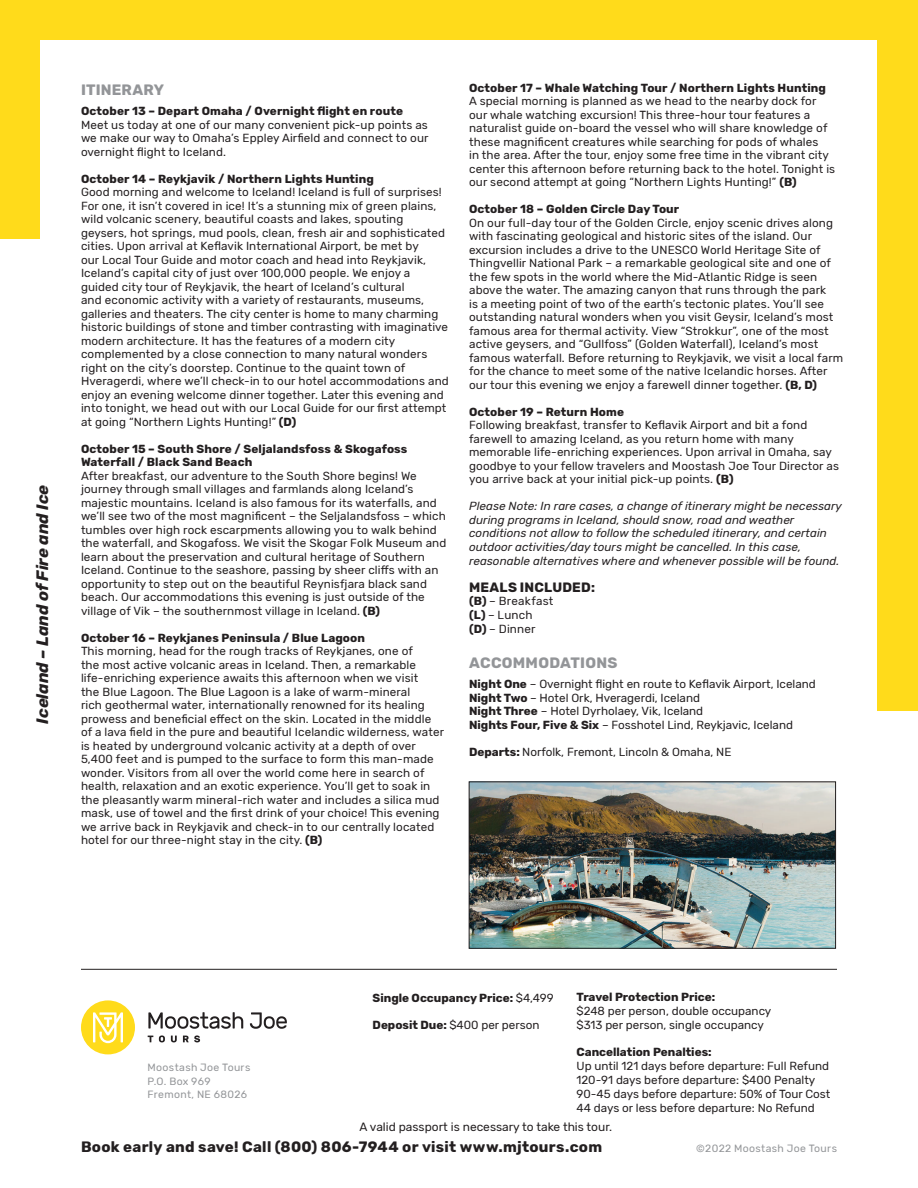
<style>
.page{position:relative;width:918px;height:1188px;background:#fff}
.page>*{position:absolute;margin:0;border:0;box-sizing:border-box;transform-origin:0 0}
.t1{font:italic 700 16.5px "Rubik";color:#231f20}
.t2{font:700 15px "Rubik";letter-spacing:.02em;color:#231f20}
.t3{font:700 15px "Rubik";letter-spacing:.015em;color:#939598}
.t4{font:700 13.5px "Rubik";letter-spacing:.01em;color:#231f20}
.t5{font:12px "Rubik";color:#231f20}
.t6{font:11.7px/13.5px "Rubik";letter-spacing:.01em;color:#231f20}
.t7{font:700 11.7px/13.5px "Rubik";letter-spacing:.01em;color:#231f20}
.t8{font:italic 11.7px/13.5px "Rubik";letter-spacing:.005em;color:#231f20}
.t9{font:10.5px/13.5px "Rubik";letter-spacing:.03em;color:#939598}
.s1{font-weight:700}
.s2{font-weight:400}
</style>
<div class="page">
<div style="left:0;top:0;width:918px;height:238px;background:#ffdb1b"></div>
<div style="left:40px;top:40px;width:838px;height:1067px;background:#fff"></div>
<div style="left:878px;top:0;width:40px;height:711px;background:#ffdb1b"></div>
<svg style="left:148px;top:1012px;width:95px;height:17px"></svg>
<svg style="left:250px;top:1012px;width:37px;height:17px"></svg>
<svg style="left:148px;top:1036px;width:5px;height:6px"></svg>
<svg style="left:159px;top:1035px;width:6px;height:7px"></svg>
<svg style="left:171px;top:1036px;width:6px;height:6px"></svg>
<svg style="left:183px;top:1035px;width:17px;height:7px"></svg>
<div style="left:81px;top:1000px;width:54px;height:54px;background:#ffdb1b;border-radius:50%"></div>
<svg style="left:93px;top:1012px;width:30px;height:31px"></svg>
<hr style="left:81px;top:969px;width:756px;height:1px;background:#231f20">
<img style="left:471px;top:783px;width:363px;height:164px">
<div style="left:469px;top:781px;width:367px;height:168px;border:1px solid #231f20"></div>
<h1 class="t1" style="left:33px;top:724px;width:240px;rotate:-90deg">Iceland – Land of Fire and Ice</h1>
<p class="t3" style="left:81px;top:81px;width:85px">ITINERARY</p>
<p class="t7" style="left:81px;top:105px;width:324px">October 13 – Depart Omaha / Overnight flight en route</p>
<p class="t6" style="left:81px;top:118px;width:349px;text-align:justify">Meet us today at one of our many convenient pick-up points as we make our way to Omaha’s Eppley Airfield and connect to our overnight flight to Iceland.</p>
<p class="t7" style="left:81px;top:172px;width:294px">October 14 – Reykjavik / Northern Lights Hunting</p>
<p class="t6" style="left:81px;top:186px;width:369px">Good morning and welcome to Iceland! Iceland is full of surprises!<br>For one, it isn’t covered in ice! It’s a stunning mix of green plains, wild volcanic scenery, beautiful coasts and lakes, spouting geysers, hot springs, mud pools, clean, fresh air and sophisticated cities. Upon arrival at Keflavik International Airport, be met by<br>our Local Tour Guide and motor coach and head into Reykjavik, Iceland’s capital city of just over 100,000 people. We enjoy a guided city tour of Reykjavik, the heart of Iceland’s cultural<br>and economic activity with a variety of restaurants, museums, galleries and theaters. The city center is home to many charming historic buildings of stone and timber contrasting with imaginative modern architecture. It has the features of a modern city complemented by a close connection to many natural wonders right on the city’s doorstep. Continue to the quaint town of Hveragerdi, where we’ll check-in to our hotel accommodations and enjoy an evening welcome dinner together. Later this evening and into tonight, we head out with our Local Guide for our first attempt at going “Northern Lights Hunting!” <span class="s1">(D)</span></p>
<p class="t7" style="left:81px;top:442px;width:328px">October 15 – South Shore / Seljalandsfoss &amp; Skogafoss<br>Waterfall / Black Sand Beach</p>
<p class="t6" style="left:81px;top:469px;width:367px">After breakfast, our adventure to the South Shore begins! We journey through small villages and farmlands along Iceland’s majestic mountains. Iceland is also famous for its waterfalls, and we’ll see two of the most magnificent – the Seljalandsfoss – which tumbles over high rock escarpments allowing you to walk behind the waterfall, and Skogafoss. We visit the Skogar Folk Museum and learn about the preservation and cultural heritage of Southern Iceland. Continue to the seashore, passing by sheer cliffs with an opportunity to step out on the beautiful Reynisfjara black sand beach. Our accommodations this evening is just outside of the village of Vik – the southernmost village in Iceland. <span class="s1">(B)</span></p>
<p class="t7" style="left:81px;top:631px;width:286px">October 16 – Reykjanes Peninsula / Blue Lagoon</p>
<p class="t6" style="left:81px;top:645px;width:365px">This morning, head for the rough tracks of Reykjanes, one of<br>the most active volcanic areas in Iceland. Then, a remarkable life-enriching experience awaits this afternoon when we visit<br>the Blue Lagoon. The Blue Lagoon is a lake of warm-mineral<br>rich geothermal water, internationally renowned for its healing prowess and beneficial effect on the skin. Located in the middle of a lava field in the pure and beautiful Icelandic wilderness, water is heated by underground volcanic activity at a depth of over 5,400 feet and is pumped to the surface to form this man-made wonder. Visitors from all over the world come here in search of health, relaxation and an exotic experience. You’ll get to soak in the pleasantly warm mineral-rich water and includes a silica mud mask, use of towel and the first drink of your choice! This evening we arrive back in Reykjavik and check-in to our centrally located hotel for our three-night stay in the city. <span class="s1">(B)</span></p>
<p class="t7" style="left:469px;top:81px;width:358px">October 17 – Whale Watching Tour / Northern Lights Hunting</p>
<p class="t6" style="left:469px;top:95px;width:368px">A special morning is planned as we head to the nearby dock for our whale watching excursion! This three-hour tour features a naturalist guide on-board the vessel who will share knowledge of these magnificent creatures while searching for pods of whales<br>in the area. After the tour, enjoy some free time in the vibrant city center this afternoon before returning back to the hotel. Tonight is our second attempt at going “Northern Lights Hunting!” <span class="s1">(B)</span></p>
<p class="t7" style="left:469px;top:203px;width:212px">October 18 – Golden Circle Day Tour</p>
<p class="t6" style="left:469px;top:216px;width:376px">On our full-day tour of the Golden Circle, enjoy scenic drives along with fascinating geological and historic sites of the island. Our excursion includes a drive to the UNESCO World Heritage Site of Thingvellir National Park – a remarkable geological site and one of the few spots in the world where the Mid-Atlantic Ridge is seen above the water. The amazing canyon that runs through the park<br>is a meeting point of two of the earth’s tectonic plates. You’ll see outstanding natural wonders when you visit Geysir, Iceland’s most famous area for thermal activity. View “Strokkur”, one of the most active geysers, and “Gullfoss” (Golden Waterfall), Iceland’s most famous waterfall. Before returning to Reykjavik, we visit a local farm for the chance to meet some of the native Icelandic horses. After our tour this evening we enjoy a farewell dinner together. <span class="s1">(B, D)</span></p>
<p class="t7" style="left:469px;top:405px;width:156px">October 19 – Return Home</p>
<p class="t6" style="left:469px;top:419px;width:371px">Following breakfast, transfer to Keflavik Airport and bit a fond farewell to amazing Iceland, as you return home with many memorable life-enriching experiences. Upon arrival in Omaha, say goodbye to your fellow travelers and Moostash Joe Tour Director as you arrive back at your initial pick-up points. <span class="s1">(B)</span></p>
<p class="t8" style="left:469px;top:500px;width:374px">Please Note: In rare cases, a change of itinerary might be necessary during programs in Iceland, should snow, road and weather conditions not allow to follow the scheduled itinerary, and certain outdoor activities/day tours might be cancelled. In this case, reasonable alternatives where and whenever possible will be found.</p>
<p class="t4" style="left:469px;top:579px;width:127px">MEALS INCLUDED:</p>
<p class="t6" style="left:469px;top:595px;width:86px"><span class="s1">(B)</span> – Breakfast <span class="s1">(L)</span> – Lunch<br><span class="s1">(D)</span> – Dinner</p>
<p class="t3" style="left:469px;top:654px;width:150px">ACCOMMODATIONS</p>
<p class="t6" style="left:469px;top:678px;width:348px"><span class="s1">Night One</span> – Overnight flight en route to Keflavik Airport, Iceland <span class="s1">Night Two</span> – Hotel Ork, Hveragerdi, Iceland<br><span class="s1">Night Three</span> – Hotel Dyrholaey, Vik, Iceland<br><span class="s1">Nights Four, Five &amp; Six</span> – Fosshotel Lind, Reykjavic, Iceland</p>
<p class="t6" style="left:469px;top:745px;width:264px"><span class="s1">Departs:</span> Norfolk, Fremont, Lincoln &amp; Omaha, NE</p>
<p class="t9" style="left:148px;top:1061px;width:104px">Moostash Joe Tours<br>P.O. Box 969<br>Fremont, NE 68026</p>
<p class="t7" style="left:373px;top:991px;width:183px">Single Occupancy Price: <span class="s2">$4,499</span></p>
<p class="t6" style="left:373px;top:1019px;width:168px"><span class="s1">Deposit Due:</span> $400 per person</p>
<p class="t7" style="left:577px;top:991px;width:140px">Travel Protection Price:</p>
<p class="t6" style="left:577px;top:1004px;width:196px">$248 per person, double occupancy $313 per person, single occupancy</p>
<p class="t7" style="left:577px;top:1046px;width:137px">Cancellation Penalties:</p>
<p class="t6" style="left:577px;top:1060px;width:255px">Up until 121 days before departure: Full Refund 120-91 days before departure: $400 Penalty 90-45 days before departure: 50% of Tour Cost 44 days or less before departure: No Refund</p>
<p class="t5" style="left:360px;top:1120px;width:254px">A valid passport is necessary to take this tour.</p>
<p class="t2" style="left:81px;top:1138px;width:523px">Book early and save! Call (800) 806-7944 or visit www.mjtours.com</p>
<p class="t9" style="left:696px;top:1142px;width:142px">©2022 Moostash Joe Tours</p>
</div>
